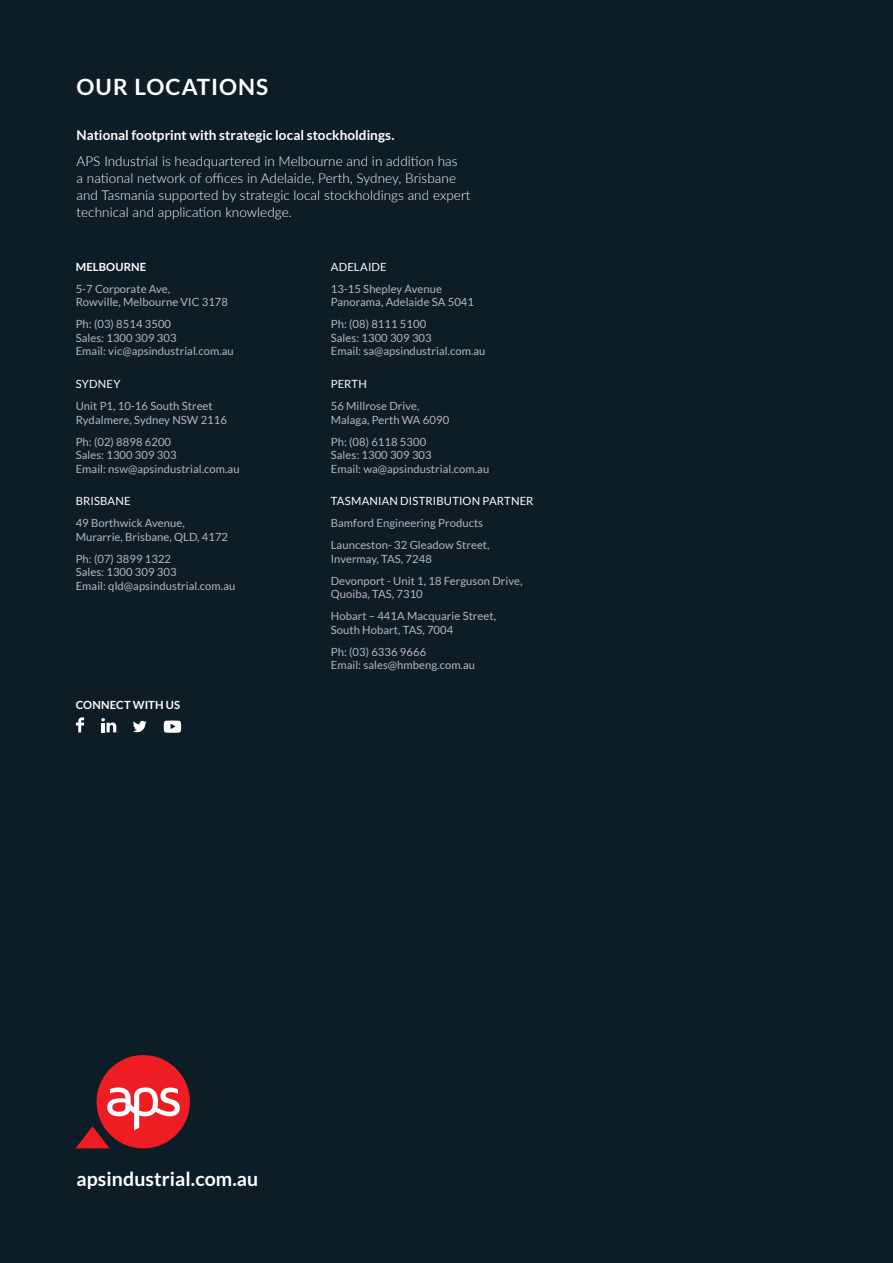
<style>
.page{position:relative;width:893px;height:1263px;background:#0d1d28}
.page>*{position:absolute;margin:0;border:0;box-sizing:border-box;transform-origin:0 0}
.t1{font:700 22.5px "Lato";letter-spacing:.05em;color:#fff}
.t2{font:700 19.5px "Lato";letter-spacing:.005em;color:#fff}
.t3{font:300 13.5px/17.2px "Lato";letter-spacing:.005em;color:#fff}
.t4{font:700 13.5px "Lato";letter-spacing:.005em;color:#fff}
.t5{font:11.25px/13.5px "Lato";letter-spacing:.005em;color:#b6b6bc}
.t6{font:11.25px "Lato";letter-spacing:.015em;color:#fff}
.t7{font:700 11.25px "Lato";letter-spacing:.01em;color:#fff}
</style>
<div class="page">
<div style="left:97px;top:1055px;width:93px;height:93px;background:#ee1d23;border-radius:50%"></div>
<svg style="left:76px;top:1087px;width:104px;height:61px"></svg>
<svg style="left:76px;top:717px;width:8px;height:15px"></svg>
<svg style="left:101px;top:718px;width:15px;height:14px"></svg>
<svg style="left:133px;top:721px;width:14px;height:11px"></svg>
<svg style="left:164px;top:720px;width:17px;height:13px"></svg>
<h1 class="t1" style="left:77px;top:74px;width:193px">OUR LOCATIONS</h1>
<p class="t4" style="left:77px;top:127px;width:319px">National footprint with strategic local stockholdings.</p>
<p class="t3" style="left:77px;top:152px;width:395px">APS Industrial is headquartered in Melbourne and in addition has<br>a national network of offices in Adelaide, Perth, Sydney, Brisbane and Tasmania supported by strategic local stockholdings and expert technical and application knowledge.</p>
<p class="t7" style="left:76px;top:260px;width:72px">MELBOURNE</p>
<p class="t5" style="left:76px;top:282px;width:154px">5-7 Corporate Ave,<br>Rowville, Melbourne VIC 3178</p>
<p class="t5" style="left:76px;top:318px;width:160px">Ph: (03) 8514 3500<br>Sales: 1300 309 303<br>Email: vic@apsindustrial.com.au</p>
<p class="t6" style="left:76px;top:378px;width:46px">SYDNEY</p>
<p class="t5" style="left:76px;top:399px;width:153px">Unit P1, 10-16 South Street<br>Rydalmere, Sydney NSW 2116</p>
<p class="t5" style="left:76px;top:435px;width:165px">Ph: (02) 8898 6200<br>Sales: 1300 309 303<br>Email: nsw@apsindustrial.com.au</p>
<p class="t6" style="left:76px;top:495px;width:57px">BRISBANE</p>
<p class="t5" style="left:76px;top:516px;width:154px">49 Borthwick Avenue,<br>Murarrie, Brisbane, QLD, 4172</p>
<p class="t5" style="left:76px;top:552px;width:161px">Ph: (07) 3899 1322<br>Sales: 1300 309 303<br>Email: qld@apsindustrial.com.au</p>
<p class="t7" style="left:76px;top:699px;width:106px">CONNECT WITH US</p>
<p class="t6" style="left:331px;top:261px;width:58px">ADELAIDE</p>
<p class="t5" style="left:331px;top:282px;width:145px">13-15 Shepley Avenue<br>Panorama, Adelaide SA 5041</p>
<p class="t5" style="left:331px;top:318px;width:156px">Ph: (08) 8111 5100<br>Sales: 1300 309 303<br>Email: sa@apsindustrial.com.au</p>
<p class="t6" style="left:331px;top:378px;width:38px">PERTH</p>
<p class="t5" style="left:331px;top:399px;width:120px">56 Millrose Drive,<br>Malaga, Perth WA 6090</p>
<p class="t5" style="left:331px;top:435px;width:160px">Ph: (08) 6118 5300<br>Sales: 1300 309 303<br>Email: wa@apsindustrial.com.au</p>
<p class="t6" style="left:331px;top:495px;width:204px">TASMANIAN DISTRIBUTION PARTNER</p>
<p class="t5" style="left:331px;top:512px;width:160px;line-height:22px">Bamford Engineering Products<br>Launceston- 32 Gleadow Street,</p>
<p class="t5" style="left:331px;top:548px;width:193px;line-height:22px">Invermay, TAS, 7248<br>Devonport - Unit 1, 18 Ferguson Drive,</p>
<p class="t5" style="left:331px;top:583px;width:167px;line-height:22px">Quoiba, TAS, 7310<br>Hobart – 441A Macquarie Street,</p>
<p class="t5" style="left:331px;top:619px;width:124px;line-height:22px">South Hobart, TAS, 7004<br>Ph: (03) 6336 9666</p>
<p class="t5" style="left:331px;top:658px;width:146px">Email: sales@hmbeng.com.au</p>
<h2 class="t2" style="left:77px;top:1168px;width:183px">apsindustrial.com.au</h2>
</div>
